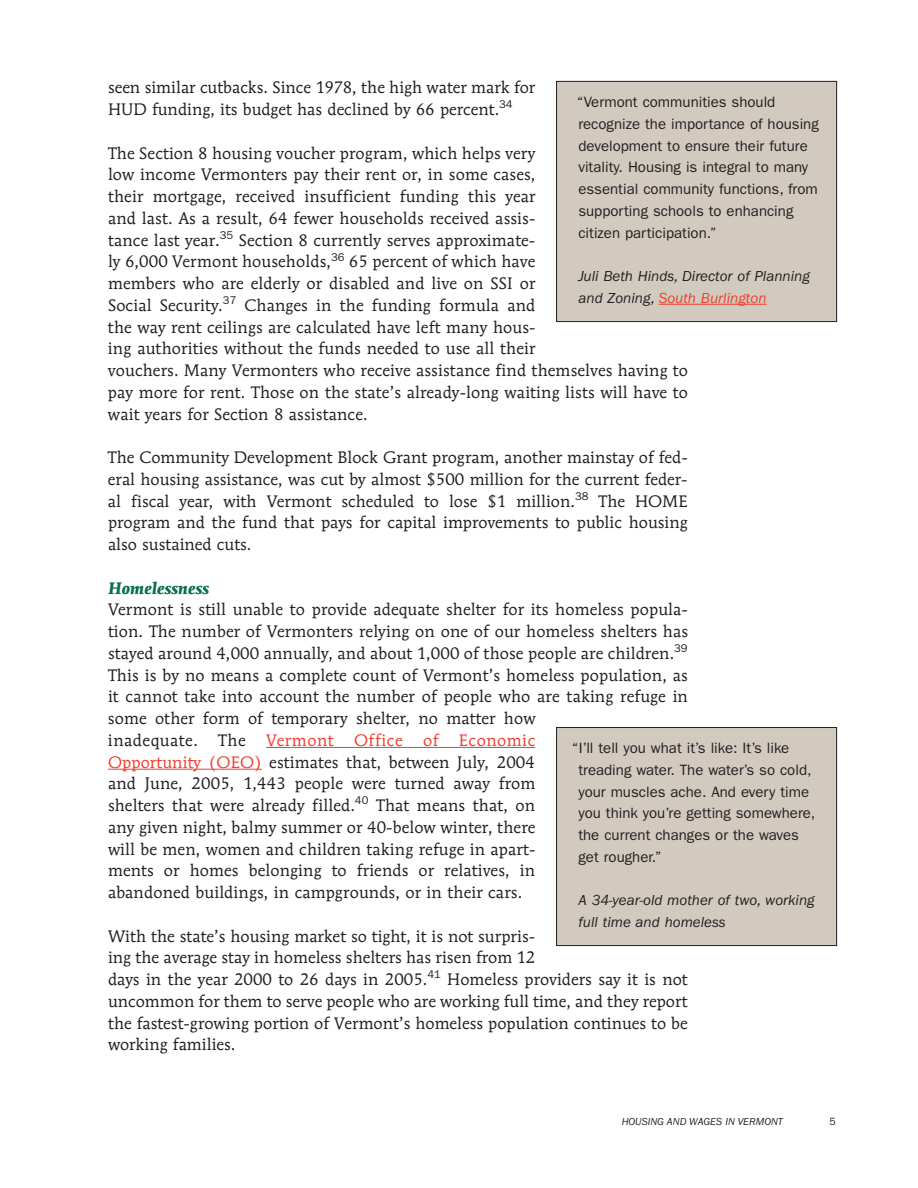
<style>
.page{position:relative;width:918px;height:1188px;background:#fff}
.page>*{position:absolute;margin:0;border:0;box-sizing:border-box;transform-origin:0 0}
.t1{font:16.5px/21.8px "Mendoza Roman";letter-spacing:.005em;color:#231f20}
.t2{font:italic 700 16.5px "Mendoza Roman";color:#09704a}
.t3{font:15px/21.8px "Franklin Gothic";color:#231f20}
.t4{font:italic 15px/21.8px "Franklin Gothic";color:#231f20}
.t5{font:italic 10.5px "Franklin Gothic";color:#231f20}
.t6{font:10.5px "Franklin Gothic";color:#231f20}
.s1{color:#ef3e2e}
</style>
<div class="page">
<svg style="left:266px;top:747px;width:26px;height:1px"></svg>
<hr style="left:292px;top:747px;width:83px;height:1px;background:#ef3e2e">
<hr style="left:382px;top:747px;width:153px;height:1px;background:#ef3e2e">
<hr style="left:108px;top:769px;width:48px;height:1px;background:#ef3e2e">
<hr style="left:156px;top:769px;width:106px;height:1px;background:#ef3e2e">
<div style="left:557px;top:728px;width:280px;height:218px;background:#d2cabf"></div>
<div style="left:556px;top:727px;width:281px;height:219px;border:1px solid #231f20"></div>
<div style="left:557px;top:81px;width:280px;height:241px;background:#d2cabf"></div>
<hr style="left:659px;top:304px;width:108px;height:1px;background:#ef3e2e">
<div style="left:556px;top:81px;width:281px;height:241px;border:1px solid #231f20"></div>
<p class="t1" style="left:108px;top:78px;width:429px">seen similar cutbacks. Since 1978, the high water mark for<br>HUD funding, its budget has declined by 66 percent.<sup>34</sup></p>
<p class="t1" style="left:108px;top:143px;width:582px">The Section 8 housing voucher program, which helps very<br>low income Vermonters pay their rent or, in some cases,<br>their mortgage, received insufficient funding this year<br>and last. As a result, 64 fewer households received assis-<br>tance last year.<sup>35</sup> Section 8 currently serves approximate-<br>ly 6,000 Vermont households,<sup>36</sup> 65 percent of which have<br>members who are elderly or disabled and live on SSI or<br>Social Security.<sup>37</sup> Changes in the funding formula and<br>the way rent ceilings are calculated have left many hous-<br>ing authorities without the funds needed to use all their<br>vouchers. Many Vermonters who receive assistance find themselves having to pay more for rent. Those on the state’s already-long waiting lists will have to wait years for Section 8 assistance.</p>
<p class="t1" style="left:108px;top:448px;width:581px;text-align:justify">The Community Development Block Grant program, another mainstay of fed&shy;eral housing assistance, was cut by almost $500 million for the current feder&shy;al fiscal year, with Vermont scheduled to lose $1 million.<sup>38</sup> The HOME program and the fund that pays for capital improvements to public housing also sustained cuts.</p>
<p class="t2" style="left:108px;top:581px;width:103px">Homelessness</p>
<p class="t1" style="left:108px;top:600px;width:582px">Vermont is still unable to provide adequate shelter for its homeless popula&shy;tion. The number of Vermonters relying on one of our homeless shelters has stayed around 4,000 annually, and about 1,000 of those people are children.<sup>39<br></sup>This is by no means a complete count of Vermont’s homeless population, as it cannot take into account the number of people who are taking refuge in some other form of temporary shelter, no matter how<br>inadequate. The <span class="s1">Vermont Office of Economic<br>Opportunity (OEO)</span> estimates that, between July, 2004<br>and June, 2005, 1,443 people were turned away from<br>shelters that were already filled.<sup>40</sup> That means that, on<br>any given night, balmy summer or 40-below winter, there<br>will be men, women and children taking refuge in apart-<br>ments or homes belonging to friends or relatives, in<br>abandoned buildings, in campgrounds, or in their cars.</p>
<p class="t1" style="left:108px;top:926px;width:581px">With the state’s housing market so tight, it is not surpris-<br>ing the average stay in homeless shelters has risen from 12<br>days in the year 2000 to 26 days in 2005.<sup>41</sup> Homeless providers say it is not uncommon for them to serve people who are working full time, and they report the fastest-growing portion of Vermont’s homeless population continues to be working families.</p>
<p class="t3" style="left:577px;top:92px;width:243px">“Vermont communities should recognize the importance of housing development to ensure their future vitality. Housing is integral to many essential community functions, from supporting schools to enhancing citizen participation.”</p>
<p class="t4" style="left:578px;top:266px;width:233px">Juli Beth Hinds, Director of Planning and Zoning, <span class="s1">South Burlington</span></p>
<p class="t3" style="left:578px;top:738px;width:239px;text-indent:-6px">“I’ll tell you what it’s like: It’s like treading water. The water’s so cold, your muscles ache. And every time you think you’re getting somewhere, the current changes or the waves get rougher.”</p>
<p class="t4" style="left:578px;top:891px;width:238px">A 34-year-old mother of two, working full time and homeless</p>
<p class="t5" style="left:622px;top:1118px;width:163px">HOUSING AND WAGES IN VERMONT</p>
<p class="t6" style="left:830px;top:1117px;width:8px">5</p>
</div>
